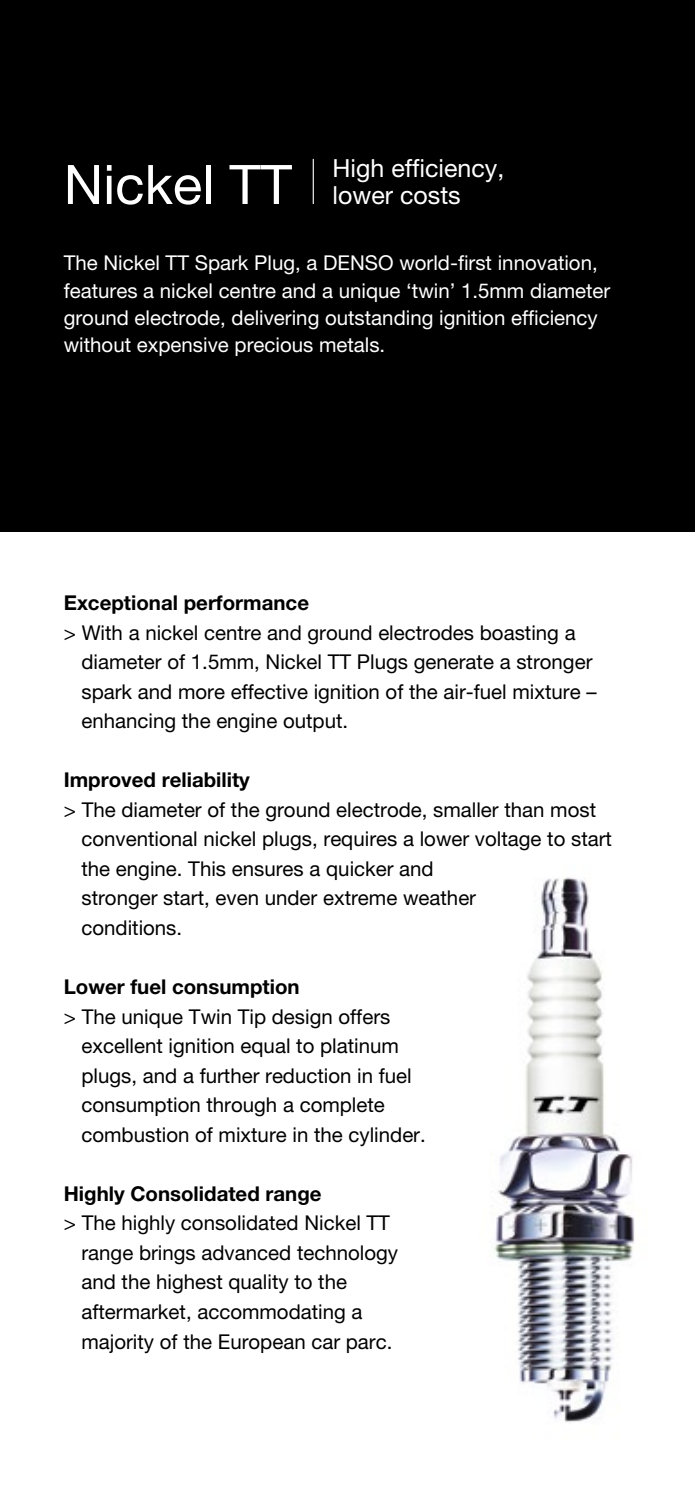
<style>
.page{position:relative;width:695px;height:1489px;background:#fff}
.page>*{position:absolute;margin:0;border:0;box-sizing:border-box;transform-origin:0 0}
.t1{font:54.5px "Helvetica Neue LT Pro";color:#fff}
.t2{font:25px/27.2px "Helvetica Neue LT Pro";color:#fff}
.t3{font:20.5px/29.5px "Helvetica Neue LT Pro";color:#000}
.t4{font:20.5px/27.2px "Helvetica Neue LT Pro";color:#fff}
.t5{font:700 20.5px "Helvetica Neue LT Pro";color:#000}
</style>
<div class="page">
<div style="left:0;top:0;width:694px;height:531px;background:#000"></div>
<img style="left:494px;top:877px;width:141px;height:546px">
<hr style="left:312px;top:159px;width:2px;height:45px;background:#fff">
<h1 class="t1" style="left:64px;top:152px;width:230px">Nickel TT</h1>
<p class="t2" style="left:332px;top:154px;width:173px">High efficiency, lower costs</p>
<p class="t4" style="left:64px;top:249px;width:548px">The Nickel TT Spark Plug, a DENSO world-first innovation, features a nickel centre and a unique ‘twin’ 1.5mm diameter ground electrode, delivering outstanding ignition efficiency without expensive precious metals.</p>
<p class="t5" style="left:64px;top:590px;width:247px">Exceptional performance</p>
<p class="t3" style="left:81px;top:617px;width:516px;text-indent:-18px">&gt; With a nickel centre and ground electrodes boasting a diameter of 1.5mm, Nickel TT Plugs generate a stronger spark and more effective ignition of the air-fuel mixture – enhancing the engine output.</p>
<p class="t5" style="left:64px;top:767px;width:188px">Improved reliability</p>
<p class="t3" style="left:81px;top:794px;width:532px;text-indent:-18px">&gt; The diameter of the ground electrode, smaller than most conventional nickel plugs, requires a lower voltage to start the engine. This ensures a quicker and<br>stronger start, even under extreme weather<br>conditions.</p>
<p class="t5" style="left:64px;top:974px;width:237px">Lower fuel consumption</p>
<p class="t3" style="left:81px;top:1001px;width:346px;text-indent:-18px">&gt; The unique Twin Tip design offers excellent ignition equal to platinum plugs, and a further reduction in fuel consumption through a complete combustion of mixture in the cylinder.</p>
<p class="t5" style="left:64px;top:1180px;width:259px">Highly Consolidated range</p>
<p class="t3" style="left:81px;top:1207px;width:318px;text-indent:-18px">&gt; The highly consolidated Nickel TT range brings advanced technology and the highest quality to the aftermarket, accommodating a majority of the European car parc.</p>
</div>
